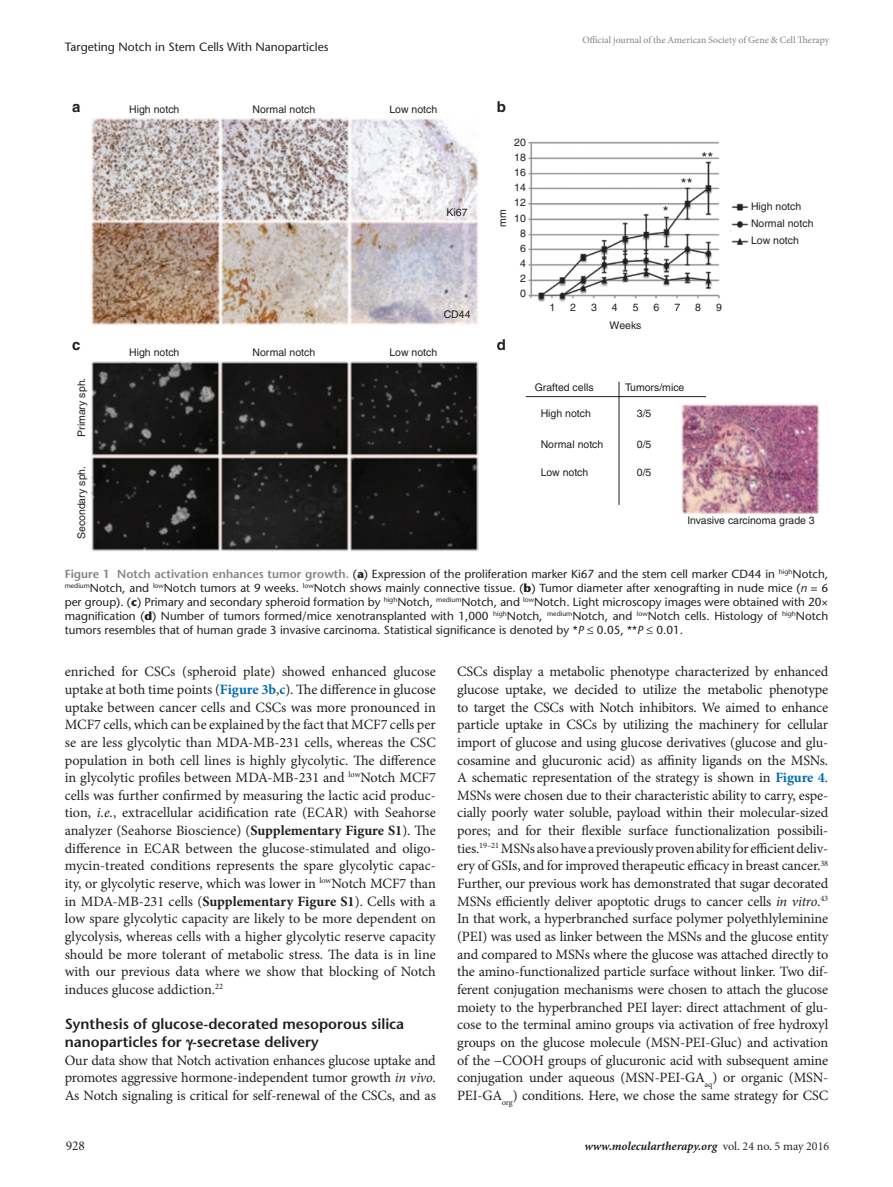
<style>
.page{position:relative;width:893px;height:1187px;background:#fff}
.page>*{position:absolute;margin:0;border:0;box-sizing:border-box;transform-origin:0 0}
.t1{font:15px "Helvetica";color:#231f20}
.t2{font:700 15px "Helvetica";color:#231f20}
.t3{font:600 14.7px/17.7px "ITC Stone Sans";color:#231f20}
.t4{font:14.25px/17.7px "Minion Pro";letter-spacing:-.01em;color:#231f20;text-align:justify}
.t5{font:13.5px "Minion";color:#231f20}
.t6{font:12px "Stone Sans";color:#231f20}
.t7{font:italic 700 12px "Minion";color:#231f20}
.t8{font:11.7px/14.1px "Stone Sans";color:#231f20;text-align:justify}
.t9{font:10.5px/15.1px "Helvetica";color:#231f20;text-align:justify}
.t10{font:9.75px "Minion Pro";color:#808285}
.s1{font-family:"ITC Stone Sans";font-weight:600;color:#808285}
.s2{font-weight:700}
.s3{font-style:italic}
.s4{font-weight:700;color:#006cb3}
.s5{font-weight:400;font-style:normal}
</style>
<div class="page">
<img style="left:90px;top:118px;width:389px;height:433px">
<img style="left:681px;top:404px;width:139px;height:109px">
<img style="left:528px;top:141px;width:220px;height:161px">
<hr style="left:526px;top:396px;width:180px;height:1px;background:#231f20">
<hr style="left:619px;top:381px;width:1px;height:124px;background:#231f20">
<p class="t6" style="left:65px;top:39px;width:265px">Targeting Notch in Stem Cells With Nanoparticles</p>
<p class="t2" style="left:72px;top:98px;width:10px">a</p>
<p class="t2" style="left:72px;top:336px;width:10px">c</p>
<p class="t9" style="left:74px;top:437px;width:61px;rotate:-90deg">Primary sph.</p>
<p class="t9" style="left:74px;top:539px;width:75px;rotate:-90deg">Secondary sph.</p>
<p class="t9" style="left:129px;top:102px;width:52px">High notch</p>
<p class="t9" style="left:389px;top:102px;width:49px">Low notch</p>
<p class="t9" style="left:252px;top:102px;width:64px">Normal notch</p>
<p class="t9" style="left:447px;top:205px;width:23px">Ki67</p>
<p class="t9" style="left:129px;top:344px;width:52px">High notch</p>
<p class="t9" style="left:252px;top:344px;width:64px">Normal notch</p>
<p class="t9" style="left:444px;top:306px;width:28px">CD44</p>
<p class="t9" style="left:389px;top:344px;width:49px">Low notch</p>
<p class="t10" style="left:582px;top:33px;width:248px">Official journal of the American Society of Gene &amp; Cell Therapy</p>
<p class="t2" style="left:497px;top:98px;width:11px">b</p>
<p class="t9" style="left:514px;top:135px;width:13px">20<br>18<br>16<br>14<br>12</p>
<p class="t9" style="left:495px;top:227px;width:19px;rotate:-90deg">mm</p>
<p class="t9" style="left:514px;top:210px;width:13px;text-align:center">10<br>8<br>6<br>4<br>2<br>0</p>
<p class="t2" style="left:497px;top:336px;width:11px">d</p>
<p class="t1" style="left:663px;top:203px;width:7px">*</p>
<p class="t1" style="left:681px;top:175px;width:13px">**</p>
<p class="t1" style="left:701px;top:149px;width:13px">**</p>
<p class="t9" style="left:549px;top:299px;width:7px">1</p>
<p class="t9" style="left:570px;top:299px;width:7px">2</p>
<p class="t9" style="left:591px;top:299px;width:7px">3</p>
<p class="t9" style="left:612px;top:299px;width:7px">4</p>
<p class="t9" style="left:633px;top:299px;width:7px">5</p>
<p class="t9" style="left:654px;top:299px;width:7px">6</p>
<p class="t9" style="left:674px;top:299px;width:7px">7</p>
<p class="t9" style="left:695px;top:299px;width:7px">8</p>
<p class="t9" style="left:716px;top:299px;width:7px">9</p>
<p class="t9" style="left:609px;top:317px;width:34px">Weeks</p>
<p class="t9" style="left:535px;top:380px;width:60px">Grafted cells</p>
<p class="t9" style="left:625px;top:380px;width:61px">Tumors/mice</p>
<p class="t9" style="left:541px;top:406px;width:52px">High notch</p>
<p class="t9" style="left:541px;top:436px;width:64px">Normal notch</p>
<p class="t9" style="left:541px;top:465px;width:49px">Low notch</p>
<p class="t9" style="left:637px;top:406px;width:16px">3/5</p>
<p class="t9" style="left:637px;top:436px;width:16px">0/5</p>
<p class="t9" style="left:637px;top:465px;width:16px">0/5</p>
<p class="t9" style="left:751px;top:199px;width:52px">High notch</p>
<p class="t9" style="left:751px;top:215px;width:64px;line-height:17px">Normal notch<br>Low notch</p>
<p class="t9" style="left:687px;top:512px;width:129px">Invasive carcinoma grade 3</p>
<p class="t8" style="left:65px;top:566px;width:765px"><span class="s1">Figure 1 Notch activation enhances tumor growth.</span> (<span class="s2">a</span>) Expression of the proliferation marker Ki67 and the stem cell marker CD44 in <sup>high</sup>Notch, <sup>medium</sup>Notch, and <sup>low</sup>Notch tumors at 9 weeks. <sup>low</sup>Notch shows mainly connective tissue. (<span class="s2">b</span>) Tumor diameter after xenografting in nude mice (<span class="s3">n</span> = 6 per group). (<span class="s2">c</span>) Primary and secondary spheroid formation by <sup>high</sup>Notch, <sup>medium</sup>Notch, and <sup>low</sup>Notch. Light microscopy images were obtained with 20× magnification (<span class="s2">d</span>) Number of tumors formed/mice xenotransplanted with 1,000 <sup>high</sup>Notch, <sup>medium</sup>Notch, and <sup>low</sup>Notch cells. Histology of <sup>high</sup>Notch tumors resembles that of human grade 3 invasive carcinoma. Statistical significance is denoted by *<span class="s3">P</span> ≤ 0.05, **<span class="s3">P</span> ≤ 0.01.</p>
<p class="t4" style="left:65px;top:663px;width:373px">enriched for CSCs (spheroid plate) showed enhanced glucose uptake at both time points (<span class="s4">Figure 3b</span>,<span class="s4">c</span>). The difference in glucose uptake between cancer cells and CSCs was more pronounced in MCF7 cells, which can be explained by the fact that MCF7 cells per se are less glycolytic than MDA-MB-231 cells, whereas the CSC population in both cell lines is highly glycolytic. The difference in glycolytic profiles between MDA-MB-231 and <sup>low</sup>Notch MCF7 cells was further confirmed by measuring the lactic acid produc&shy;tion, <span class="s3">i.e.</span>, extracellular acidification rate (ECAR) with Seahorse analyzer (Seahorse Bioscience) (<span class="s2">Supplementary Figure S1</span>). The difference in ECAR between the glucose-stimulated and oligo&shy;mycin-treated conditions represents the spare glycolytic capac&shy;ity, or glycolytic reserve, which was lower in <sup>low</sup>Notch MCF7 than in MDA-MB-231 cells (<span class="s2">Supplementary Figure S1</span>). Cells with a low spare glycolytic capacity are likely to be more dependent on glycolysis, whereas cells with a higher glycolytic reserve capacity should be more tolerant of metabolic stress. The data is in line with our previous data where we show that blocking of Notch induces glucose addiction.<sup>22</sup></p>
<p class="t3" style="left:65px;top:1015px;width:341px">Synthesis of glucose-decorated mesoporous silica nanoparticles for -secretase delivery</p>
<p class="t4" style="left:65px;top:1051px;width:373px">Our data show that Notch activation enhances glucose uptake and promotes aggressive hormone-independent tumor growth <span class="s3">in vivo</span>.<br>As Notch signaling is critical for self-renewal of the CSCs, and as</p>
<p class="t4" style="left:457px;top:663px;width:373px">CSCs display a metabolic phenotype characterized by enhanced glucose uptake, we decided to utilize the metabolic phenotype to target the CSCs with Notch inhibitors. We aimed to enhance particle uptake in CSCs by utilizing the machinery for cellular import of glucose and using glucose derivatives (glucose and glu&shy;cosamine and glucuronic acid) as affinity ligands on the MSNs.<br>A schematic representation of the strategy is shown in <span class="s4">Figure 4</span>.<br>MSNs were chosen due to their characteristic ability to carry, espe&shy;cially poorly water soluble, payload within their molecular-sized pores; and for their flexible surface functionalization possibili&shy;ties.<sup>19–21</sup> MSNs also have a previously proven ability for efficient deliv&shy;ery of GSIs, and for improved therapeutic efficacy in breast cancer.<sup>38<br></sup>Further, our previous work has demonstrated that sugar decorated MSNs efficiently deliver apoptotic drugs to cancer cells <span class="s3">in vitro</span>.<sup>43<br></sup>In that work, a hyperbranched surface polymer polyethlyleminine (PEI) was used as linker between the MSNs and the glucose entity and compared to MSNs where the glucose was attached directly to the amino-functionalized particle surface without linker. Two dif&shy;ferent conjugation mechanisms were chosen to attach the glucose moiety to the hyperbranched PEI layer: direct attachment of glu&shy;cose to the terminal amino groups via activation of free hydroxyl groups on the glucose molecule (MSN-PEI-Gluc) and activation of the −COOH groups of glucuronic acid with subsequent amine conjugation under aqueous (MSN-PEI-GA<sub>aq</sub>) or organic (MSN-PEI-GA<sub>org</sub>) conditions. Here, we chose the same strategy for CSC</p>
<p class="t5" style="left:66px;top:1138px;width:21px">928</p>
<p class="t7" style="left:584px;top:1139px;width:246px">www.moleculartherapy.org <span class="s5">vol. 24 no. 5 may 2016</span></p>
</div>
